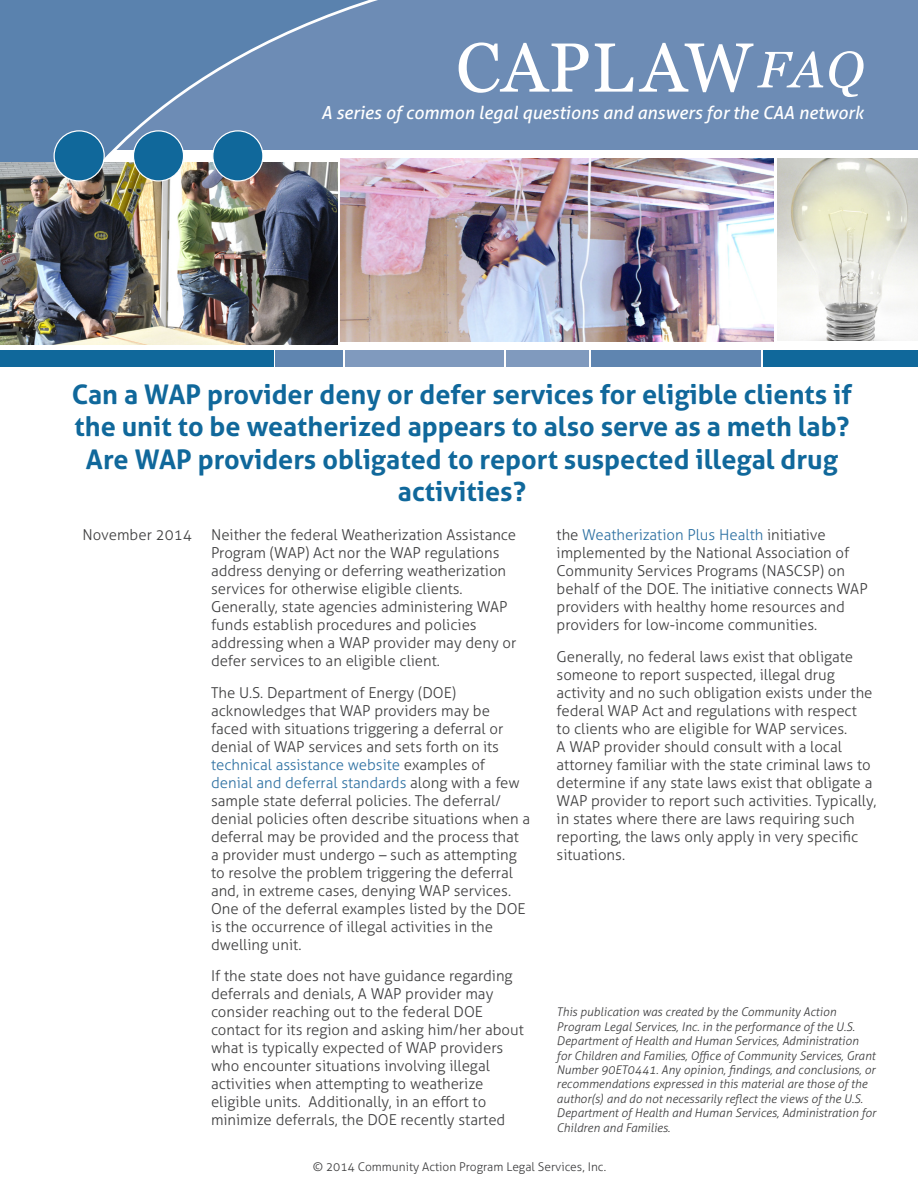
<style>
.page{position:relative;width:918px;height:1188px;background:#fff}
.page>*{position:absolute;margin:0;border:0;box-sizing:border-box;transform-origin:0 0}
.t1{font:italic 51.15px "Georgia";color:#fff}
.Article_Title{font:700 27px/32.4px "Aller";color:#10689b;text-align:center}
.t2{font:italic 18px "Aller";color:#fff}
.Main_Text{font:300 15px/18px "Aller";color:#3e3e3f}
.Byline_and_Date{font:300 15px "Aller";color:#3e3e3f}
.Grant_Language{font:italic 300 12px/14.4px "Aller";color:#3e3e3f}
.t3{font:300 12px "Aller";color:#3e3e3f}
.s1{color:#2e71a2}
</style>
<div class="page">
<div style="left:4px;top:0;width:914px;height:150px;background:#6d8cb5"></div>
<svg style="left:0;top:0;width:429px;height:220px"></svg>
<svg style="left:459px;top:42px;width:294px;height:51px"></svg>
<img style="left:777px;top:159px;width:141px;height:182px">
<img style="left:0;top:162px;width:338px;height:182px">
<div style="left:763px;top:350px;width:155px;height:17px;background:#10689b"></div>
<div style="left:591px;top:350px;width:170px;height:17px;background:#5f85b0"></div>
<div style="left:506px;top:350px;width:83px;height:17px;background:#809abe"></div>
<div style="left:345px;top:350px;width:159px;height:17px;background:#809abe"></div>
<div style="left:275px;top:350px;width:68px;height:17px;background:#5f85b0"></div>
<div style="left:0;top:350px;width:274px;height:17px;background:#10689b"></div>
<img style="left:341px;top:159px;width:432px;height:182px">
<div style="left:54px;top:131px;width:50px;height:50px;background:#10689b;border-radius:50%"></div>
<div style="left:54px;top:130px;width:51px;height:52px;border:1px solid #fff;border-radius:50%"></div>
<div style="left:133px;top:131px;width:51px;height:50px;background:#10689b;border-radius:50%"></div>
<div style="left:133px;top:130px;width:51px;height:52px;border:1px solid #fff;border-radius:50%"></div>
<div style="left:213px;top:131px;width:50px;height:50px;background:#10689b;border-radius:50%"></div>
<div style="left:212px;top:130px;width:52px;height:52px;border:1px solid #fff;border-radius:50%"></div>
<h1 class="t1" style="left:758px;top:37px;width:108px">faq</h1>
<p class="t2" style="left:321px;top:102px;width:544px">A series of common legal questions and answers for the CAA network</p>
<p class="Article_Title" style="left:72px;top:378px;width:782px">Can a WAP provider deny or defer services for eligible clients if the unit to be weatherized appears to also serve as a meth lab?<br>Are WAP providers obligated to report suspected illegal drug activities?</p>
<p class="Main_Text" style="left:211px;top:526px;width:307px">Neither the federal Weatherization Assistance Program (WAP) Act nor the WAP regulations address denying or deferring weatherization services for otherwise eligible clients.<br>Generally, state agencies administering WAP funds establish procedures and policies addressing when a WAP provider may deny or defer services to an eligible client.</p>
<p class="Main_Text" style="left:211px;top:683px;width:321px">The U.S. Department of Energy (DOE) acknowledges that WAP providers may be faced with situations triggering a deferral or denial of WAP services and sets forth on its <span class="s1">technical assistance website</span> examples of <span class="s1">denial and deferral standards</span> along with a few sample state deferral policies. The deferral/ denial policies often describe situations when a deferral may be provided and the process that a provider must undergo – such as attempting to resolve the problem triggering the deferral and, in extreme cases, denying WAP services.<br>One of the deferral examples listed by the DOE is the occurrence of illegal activities in the dwelling unit.</p>
<p class="Main_Text" style="left:211px;top:967px;width:314px">If the state does not have guidance regarding deferrals and denials, A WAP provider may consider reaching out to the federal DOE contact for its region and asking him/her about what is typically expected of WAP providers who encounter situations involving illegal activities when attempting to weatherize eligible units. Additionally, in an effort to minimize deferrals, the DOE recently started</p>
<p class="Byline_and_Date" style="left:83px;top:526px;width:111px">November 2014</p>
<p class="Main_Text" style="left:557px;top:526px;width:313px">the <span class="s1">Weatherization Plus Health</span> initiative implemented by the National Association of Community Services Programs (NASCSP) on behalf of the DOE. The initiative connects WAP providers with healthy home resources and providers for low-income communities.</p>
<p class="Main_Text" style="left:557px;top:647px;width:321px">Generally, no federal laws exist that obligate someone to report suspected, illegal drug activity and no such obligation exists under the federal WAP Act and regulations with respect<br>to clients who are eligible for WAP services.<br>A WAP provider should consult with a local attorney familiar with the state criminal laws to determine if any state laws exist that obligate a WAP provider to report such activities. Typically, in states where there are laws requiring such reporting, the laws only apply in very specific situations.</p>
<p class="Grant_Language" style="left:557px;top:1005px;width:321px">This publication was created by the Community Action Program Legal Services, Inc. in the performance of the U.S.<br>Department of Health and Human Services, Administration for Children and Families, Office of Community Services, Grant Number 90ET0441. Any opinion, findings, and conclusions, or recommendations expressed in this material are those of the author(s) and do not necessarily reflect the views of the U.S.<br>Department of Health and Human Services, Administration for Children and Families.</p>
<p class="t3" style="left:313px;top:1160px;width:295px">© 2014 Community Action Program Legal Services, Inc.</p>
</div>
